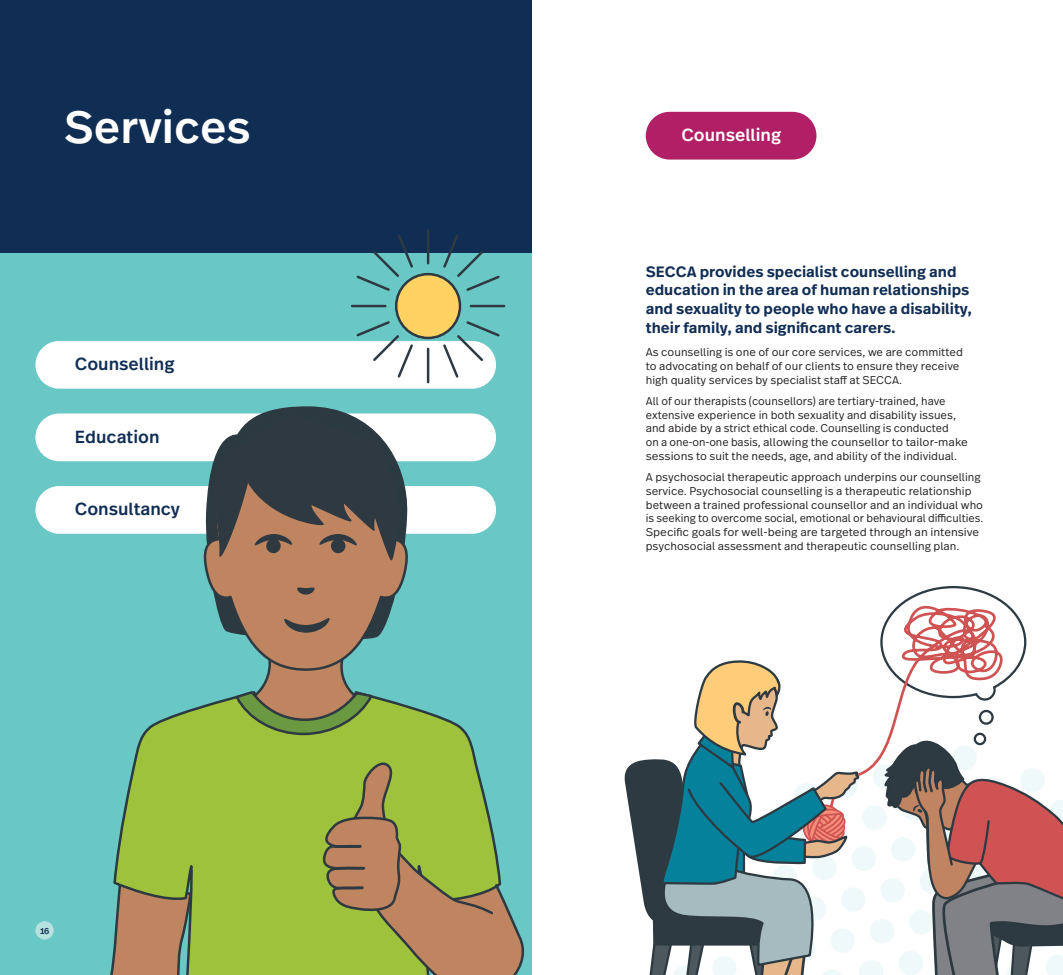
<style>
.page{position:relative;width:1063px;height:975px;background:#fff}
.page>*{position:absolute;margin:0;border:0;box-sizing:border-box;transform-origin:0 0}
.t1{font:500 45px "Real Text Pro";color:#fff}
.t2{font:500 17.5px "Real Text Pro";color:#102d54}
.t3{font:500 17.5px "Real Text Pro";color:#fff}
.t4{font:600 15px/18.8px "Real Text Pro";color:#102d54}
.t5{font:300 11.25px/13.8px "Real Text Pro";color:#231f20}
.t6{font:500 8.75px "Real Text Pro";color:#102d54}
</style>
<div class="page">
<div style="left:646px;top:112px;width:170px;height:47px;background:#b11f67;border-radius:24px"></div>
<div style="left:0;top:0;width:531px;height:974px;background:#69c8c6"></div>
<div style="left:0;top:0;width:531px;height:252px;background:#102d54"></div>
<svg style="left:263px;top:406px;width:82px;height:7px"></svg>
<svg style="left:203px;top:561px;width:205px;height:88px"></svg>
<svg style="left:296px;top:586px;width:20px;height:8px"></svg>
<svg style="left:284px;top:617px;width:46px;height:15px"></svg>
<svg style="left:112px;top:701px;width:104px;height:273px;fill:#9ec23c"></svg>
<svg style="left:35px;top:413px;width:461px;height:148px"></svg>
<svg style="left:216px;top:649px;width:309px;height:325px"></svg>
<svg style="left:35px;top:229px;width:472px;height:159px"></svg>
<div style="left:396px;top:274px;width:64px;height:64px;background:#ffd262;border-radius:50%"></div>
<div style="left:395px;top:273px;width:66px;height:66px;border:2px solid #2e3941;border-radius:50%"></div>
<svg style="left:624px;top:586px;width:373px;height:388px"></svg>
<svg style="left:873px;top:597px;width:190px;height:377px"></svg>
<div style="left:35px;top:921px;width:19px;height:18px;background:#b5e1df;border-radius:50%"></div>
<h1 class="t1" style="left:64px;top:96px;width:188px">Services</h1>
<h2 class="t2" style="left:75px;top:352px;width:101px">Counselling</h2>
<h2 class="t2" style="left:75px;top:424px;width:86px">Education</h2>
<h2 class="t2" style="left:75px;top:497px;width:107px">Consultancy</h2>
<p class="t6" style="left:40px;top:924px;width:11px">16</p>
<h2 class="t3" style="left:681px;top:123px;width:101px">Counselling</h2>
<h3 class="t4" style="left:646px;top:261px;width:328px">SECCA provides specialist counselling and education in the area of human relationships and sexuality to people who have a disability, their family, and significant carers.</h3>
<p class="t5" style="left:646px;top:345px;width:319px">As counselling is one of our core services, we are committed to advocating on behalf of our clients to ensure they receive high quality services by specialist staff at SECCA.</p>
<p class="t5" style="left:646px;top:393px;width:324px">All of our therapists (counsellors) are tertiary-trained, have extensive experience in both sexuality and disability issues, and abide by a strict ethical code. Counselling is conducted<br>on a one-on-one basis, allowing the counsellor to tailor-make sessions to suit the needs, age, and ability of the individual.</p>
<p class="t5" style="left:646px;top:470px;width:339px">A psychosocial therapeutic approach underpins our counselling service. Psychosocial counselling is a therapeutic relationship between a trained professional counsellor and an individual who is seeking to overcome social, emotional or behavioural difficulties.<br>Specific goals for well-being are targeted through an intensive psychosocial assessment and therapeutic counselling plan.</p>
</div>
